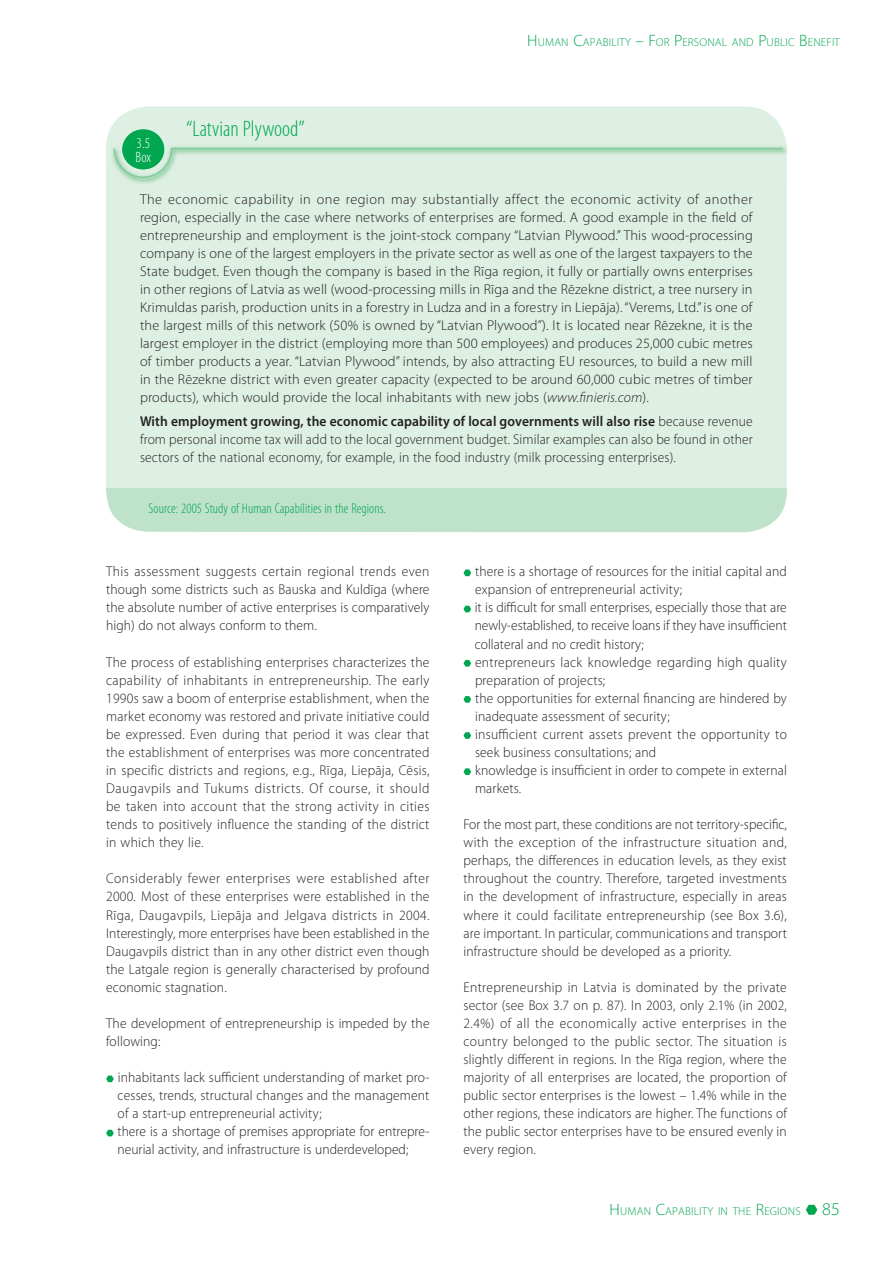
<style>
.page{position:relative;width:893px;height:1263px;background:#fff}
.page>*{position:absolute;margin:0;border:0;box-sizing:border-box;transform-origin:0 0}
.t1{font:300 condensed 22.5px "Myriad Pro";color:#00a650}
.t2{font:300 condensed 15px/13.5px "Myriad Pro";color:#fff}
.t3{font:300 14.25px/18px "Myriad Pro";letter-spacing:.01em;color:#231f20;text-align:justify;scale:.95 1}
.t4{font:300 14.25px/18px "Myriad Pro";letter-spacing:.01em;color:#231f20;text-align:justify}
.t5{font:300 condensed 14.25px "Myriad Pro";letter-spacing:.01em;color:#00a650}
.t6{font:300 11.55px "Myriad Pro";letter-spacing:.015em;color:#00a650}
.s1{font-size:16.5px}
.s2{font-style:italic}
.s3{font-weight:600}
.s4{font-size:18px}
</style>
<div class="page">
<svg style="left:805px;top:1205px;width:12px;height:10px"></svg>
<svg style="left:106px;top:1076px;width:8px;height:6px"></svg>
<svg style="left:106px;top:1130px;width:8px;height:6px"></svg>
<svg style="left:463px;top:570px;width:8px;height:6px"></svg>
<svg style="left:463px;top:606px;width:8px;height:6px"></svg>
<svg style="left:463px;top:660px;width:8px;height:7px"></svg>
<svg style="left:463px;top:696px;width:8px;height:7px"></svg>
<svg style="left:463px;top:732px;width:8px;height:7px"></svg>
<svg style="left:463px;top:768px;width:8px;height:7px"></svg>
<div style="left:106px;top:106px;width:680px;height:426px;background:#def0e3;border-radius:43px"></div>
<div style="left:122px;top:129px;width:42px;height:40px;background:#00a650;border-radius:50%"></div>
<img style="left:112px;top:144px;width:675px;height:42px">
<img style="left:122px;top:144px;width:42px;height:4px">
<svg style="left:114px;top:148px;width:668px;height:30px"></svg>
<div style="left:106px;top:488px;width:681px;height:44px;background:#bfe2ca"></div>
<p class="t6" style="left:527px;top:38px;width:314px"><span class="s1">H</span>UMAN <span class="s1">C</span>APABILITY <span class="s1">– F</span>OR <span class="s1">P</span>ERSONAL AND <span class="s1">P</span>UBLIC <span class="s1">B</span>ENEFIT</p>
<h1 class="t1" style="left:186px;top:120px;width:120px">“Latvian Plywood”</h1>
<p class="t2" style="left:135px;top:138px;width:17px">3.5<br>Box</p>
<p class="t4" style="left:140px;top:191px;width:614px">The economic capability in one region may substantially affect the economic activity of another region, especially in the case where networks of enterprises are formed. A good example in the field of entrepreneurship and employment is the joint-stock company “Latvian Plywood.” This wood-processing company is one of the largest employers in the private sector as well as one of the largest taxpayers to the State budget. Even though the company is based in the Rīga region, it fully or partially owns enterprises in other regions of Latvia as well (wood-processing mills in Rīga and the Rēzekne district, a tree nursery in Krimuldas parish, production units in a forestry in Ludza and in a forestry in Liepāja). “Verems, Ltd.” is one of the largest mills of this network (50% is owned by “Latvian Plywood”). It is located near Rēzekne, it is the largest employer in the district (employing more than 500 employees) and produces 25,000 cubic metres of timber products a year. “Latvian Plywood” intends, by also attracting EU resources, to build a new mill in the Rēzekne district with even greater capacity (expected to be around 60,000 cubic metres of timber products), which would provide the local inhabitants with new jobs (<span class="s2">www.finieris.com</span>).</p>
<p class="t3" style="left:140px;top:413px;width:646px"><span class="s3">With employment growing, the economic capability of local governments will also rise</span> because revenue from personal income tax will add to the local government budget. Similar examples can also be found in other sectors of the national economy, for example, in the food industry (milk processing enterprises).</p>
<p class="t5" style="left:148px;top:503px;width:239px">Source: 2005 Study of Human Capabilities in the Regions.</p>
<p class="t3" style="left:106px;top:564px;width:342px">This assessment suggests certain regional trends even though some districts such as Bauska and Kuldīga (where the absolute number of active enterprises is comparatively high) do not always conform to them.</p>
<p class="t3" style="left:106px;top:654px;width:342px">The process of establishing enterprises characterizes the capability of inhabitants in entrepreneurship. The early 1990s saw a boom of enterprise establishment, when the market economy was restored and private initiative could be expressed. Even during that period it was clear that the establishment of enterprises was more concentrated in specific districts and regions, e.g., Rīga, Liepāja, Cēsis, Daugavpils and Tukums districts. Of course, it should be taken into account that the strong activity in cities tends to positively influence the standing of the district in which they lie.</p>
<p class="t3" style="left:106px;top:871px;width:342px">Considerably fewer enterprises were established after 2000. Most of these enterprises were established in the Rīga, Daugavpils, Liepāja and Jelgava districts in 2004.<br>Interestingly, more enterprises have been established in the Daugavpils district than in any other district even though the Latgale region is generally characterised by profound economic stagnation.</p>
<p class="t3" style="left:106px;top:1016px;width:342px">The development of entrepreneurship is impeded by the following:</p>
<p class="t3" style="left:117px;top:1070px;width:330px;text-align:left">inhabitants lack sufficient understanding of market pro&shy;cesses, trends, structural changes and the manage ment of a start-up entrepreneurial activity;<br>there is a shortage of premises appropriate for entrepre&shy;neurial activity, and infrastructure is underdeve lo ped;</p>
<p class="t3" style="left:474px;top:564px;width:330px;text-align:left">there is a shortage of resources for the initial capital and expansion of entrepreneurial activity;<br>it is difficult for small enterprises, especially those that are newly-established, to receive loans if they have insufficient collateral and no credit history;<br>entrepreneurs lack knowledge regarding high quality preparation of projects;<br>the opportunities for external financing are hindered by inadequate assessment of security;<br>insufficient current assets prevent the opportunity to seek business consultations; and<br>knowledge is insufficient in order to compete in external markets.</p>
<p class="t3" style="left:463px;top:817px;width:342px">For the most part, these conditions are not territory-specific, with the exception of the infrastructure situation and, perhaps, the differences in education levels, as they exist throughout the country. Therefore, targeted investments in the development of infrastructure, especially in areas where it could facilitate entrepreneurship (see Box 3.6), are important. In particular, communications and transport infrastructure should be developed as a priority.</p>
<p class="t3" style="left:463px;top:979px;width:342px">Entrepreneurship in Latvia is dominated by the private sector (see Box 3.7 on p. 87). In 2003, only 2.1% (in 2002, 2.4%) of all the economically active enterprises in the country belonged to the public sector. The situation is slightly different in regions. In the Rīga region, where the majority of all enterprises are located, the proportion of public sector enterprises is the lowest – 1.4% while in the other regions, these indicators are higher. The functions of the public sector enterprises have to be ensured evenly in every region.</p>
<p class="t6" style="left:609px;top:1207px;width:232px"><span class="s1">H</span>UMAN <span class="s1">C</span>APABILITY IN THE <span class="s1">R</span>EGIONS <span class="s4">85</span></p>
</div>
